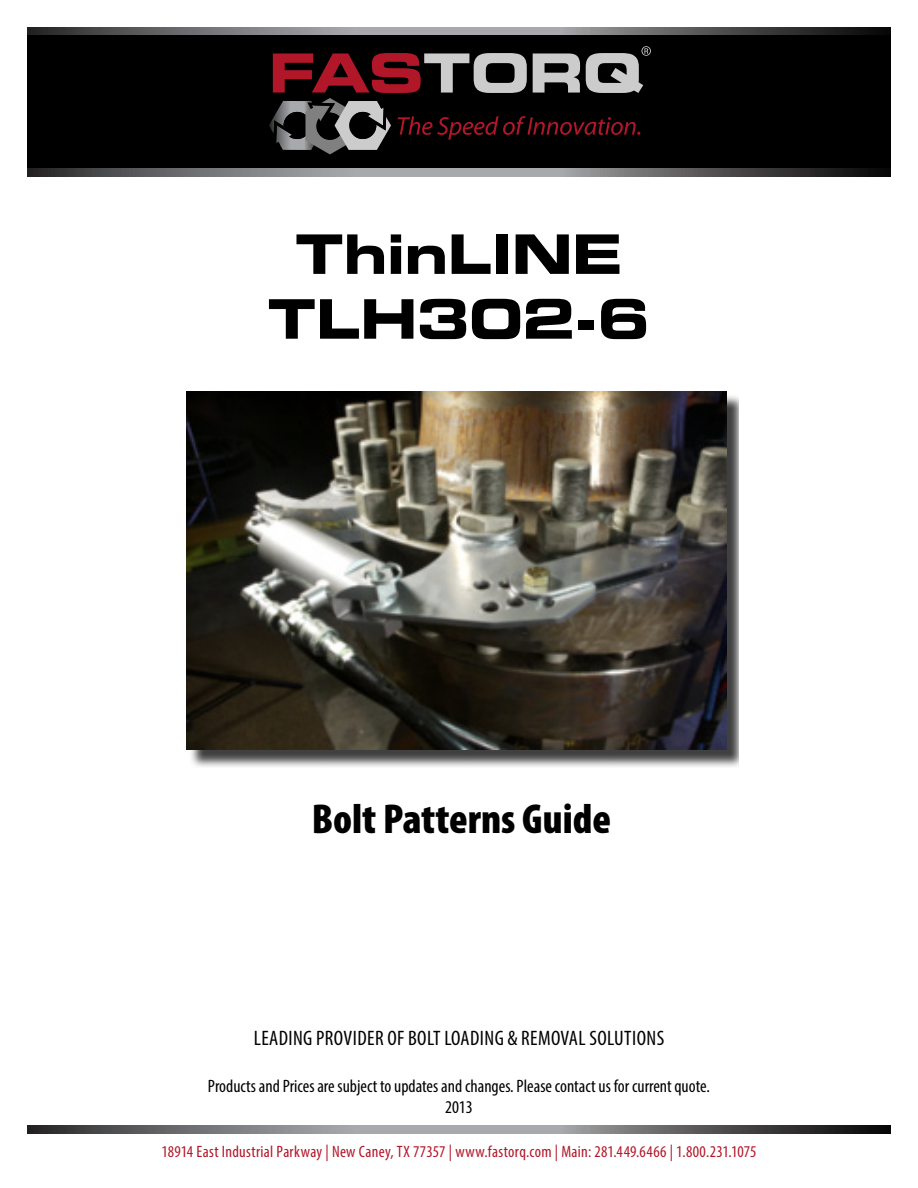
<style>
.page{position:relative;width:918px;height:1188px;background:#fff}
.page>*{position:absolute;margin:0;border:0;box-sizing:border-box;transform-origin:0 0}
.t1{font:54px/64.8px "Palindrome Expanded S Si Bold Expanded";letter-spacing:-.01em;color:#000;text-align:center}
.t2{font:900 condensed 42px "Myriad Pro";color:#000}
.t3{font:condensed 21px "Myriad Pro";letter-spacing:.02em;color:#000}
.t4{font:condensed 18px/21.6px "Myriad Pro";color:#000;text-align:center}
.t5{font:condensed 16.5px "Myriad Pro";letter-spacing:.02em;color:#b21729}
</style>
<div class="page">
<div style="left:27px;top:27px;width:864px;height:149px;background:#000"></div>
<svg style="left:27px;top:169px;width:851px;height:7px;background:#707072"></svg>
<svg style="left:27px;top:1126px;width:864px;height:7px;background:#6e6e70"></svg>
<svg style="left:27px;top:27px;width:851px;height:7px;background:#707072"></svg>
<svg style="left:269px;top:46px;width:382px;height:108px"></svg>
<img style="left:191px;top:394px;width:548px;height:373px">
<img style="left:186px;top:392px;width:540px;height:358px">
<h1 class="t1" style="left:268px;top:221px;width:384px">ThinLINE<br>TLH302-6</h1>
<h2 class="t2" style="left:312px;top:792px;width:301px">Bolt Patterns Guide</h2>
<p class="t3" style="left:254px;top:1025px;width:412px">LEADING PROVIDER OF BOLT LOADING &amp; REMOVAL SOLUTIONS</p>
<p class="t4" style="left:208px;top:1075px;width:504px">Products and Prices are subject to updates and changes. Please contact us for current quote.<br>2013</p>
<p class="t5" style="left:162px;top:1142px;width:596px">18914 East Industrial Parkway | New Caney, TX 77357 | www.fastorq.com | Main: 281.449.6466 | 1.800.231.1075</p>
</div>
